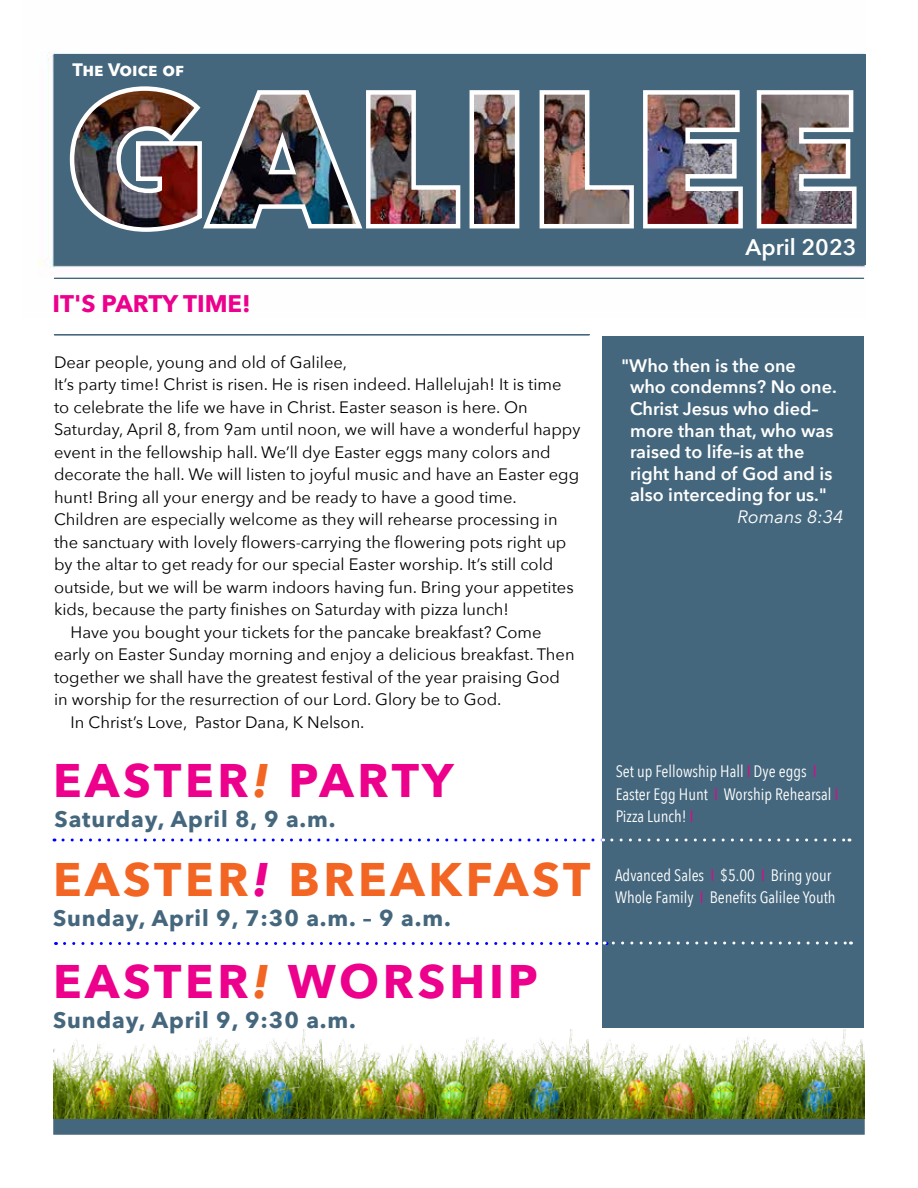
<style>
.page{position:relative;width:918px;height:1188px;background:#fff}
.page>*{position:absolute;margin:0;border:0;box-sizing:border-box;transform-origin:0 0}
.t1{font:700 46.95px "Avenir Next";letter-spacing:.08em;color:#ec008c}
.t2{font:700 46.95px "Avenir Next";letter-spacing:.08em;color:#f36523}
.t3{font:700 24px "Avenir Next";color:#ec008c}
.t4{font:700 22.5px "Avenir Next";letter-spacing:.04em;color:#45677d}
.t5{font:600 22.5px "Avenir Next";color:#fff}
.t6{font:600 18px/21.6px "Avenir Next";color:#fff}
.t7{font:700 18px "Avenir Next";color:#fff}
.t8{font:italic 18px "Avenir Next";color:#fff}
.t9{font:16.5px "Avenir Next";color:#000}
.t10{font:16.5px/22.5px "Avenir Next Condensed";color:#fff}
.s1{font-style:italic;color:#f36523}
.s2{font-style:italic;color:#ec008c}
.s3{color:#ec008c}
</style>
<div class="page">
<img style="left:39px;top:52px;width:827px;height:227px">
<svg style="left:54px;top:334px;width:536px;height:1px"></svg>
<svg style="left:54px;top:278px;width:810px;height:1px"></svg>
<div style="left:53px;top:1118px;width:812px;height:17px;background:#45677d;border:2px solid #45677d"></div>
<div style="left:603px;top:336px;width:261px;height:692px;background:#45677d"></div>
<div style="left:54px;top:54px;width:812px;height:210px;background:#45677d"></div>
<img style="left:69px;top:86px;width:788px;height:146px">
<img style="left:54px;top:1029px;width:266px;height:90px">
<img style="left:320px;top:1029px;width:267px;height:90px">
<img style="left:587px;top:1029px;width:277px;height:90px">
<svg style="left:65px;top:942px;width:542px;height:3px"></svg>
<svg style="left:613px;top:942px;width:239px;height:3px"></svg>
<svg style="left:63px;top:838px;width:541px;height:4px"></svg>
<svg style="left:612px;top:838px;width:238px;height:4px"></svg>
<p class="t7" style="left:72px;top:54px;width:113px">The Voice of</p>
<h2 class="t3" style="left:52px;top:283px;width:200px">IT'S PARTY TIME!</h2>
<p class="t9" style="left:54px;top:348px;width:295px">Dear people, young and old of Galilee,</p>
<p class="t9" style="left:54px;top:370px;width:509px">It’s party time! Christ is risen. He is risen indeed. Hallelujah! It is time</p>
<p class="t9" style="left:54px;top:393px;width:475px">to celebrate the life we have in Christ. Easter season is here. On</p>
<p class="t9" style="left:54px;top:415px;width:528px">Saturday, April 8, from 9am until noon, we will have a wonderful happy</p>
<p class="t9" style="left:54px;top:438px;width:498px">event in the fellowship hall. We’ll dye Easter eggs many colors and</p>
<p class="t9" style="left:54px;top:460px;width:527px">decorate the hall. We will listen to joyful music and have an Easter egg</p>
<p class="t9" style="left:54px;top:483px;width:464px">hunt! Bring all your energy and be ready to have a good time.</p>
<p class="t9" style="left:54px;top:505px;width:505px">Children are especially welcome as they will rehearse processing in</p>
<p class="t9" style="left:54px;top:528px;width:514px">the sanctuary with lovely flowers-carrying the flowering pots right up</p>
<p class="t9" style="left:54px;top:550px;width:501px">by the altar to get ready for our special Easter worship. It’s still cold</p>
<p class="t9" style="left:54px;top:573px;width:521px">outside, but we will be warm indoors having fun. Bring your appetites</p>
<p class="t9" style="left:54px;top:595px;width:457px">kids, because the party finishes on Saturday with pizza lunch!</p>
<p class="t9" style="left:70px;top:618px;width:473px">Have you bought your tickets for the pancake breakfast? Come</p>
<p class="t9" style="left:54px;top:640px;width:522px">early on Easter Sunday morning and enjoy a delicious breakfast. Then</p>
<p class="t9" style="left:54px;top:663px;width:507px">together we shall have the greatest festival of the year praising God</p>
<p class="t9" style="left:54px;top:685px;width:449px">in worship for the resurrection of our Lord. Glory be to God.</p>
<p class="t9" style="left:70px;top:708px;width:296px">In Christ’s Love, Pastor Dana, K Nelson.</p>
<h1 class="t1" style="left:53px;top:740px;width:402px">EASTER<span class="s1">!</span> PARTY</h1>
<h3 class="t4" style="left:55px;top:800px;width:283px">Saturday, April 8, 9 a.m.</h3>
<h1 class="t2" style="left:53px;top:839px;width:539px">EASTER<span class="s2">!</span> BREAKFAST</h1>
<h3 class="t4" style="left:53px;top:899px;width:399px">Sunday, April 9, 7:30 a.m. – 9 a.m.</h3>
<h1 class="t1" style="left:53px;top:941px;width:486px">EASTER<span class="s1">!</span> WORSHIP</h1>
<h3 class="t4" style="left:53px;top:1001px;width:305px">Sunday, April 9, 9:30 a.m.</h3>
<h3 class="t5" style="left:746px;top:228px;width:112px">April 2023</h3>
<p class="t6" style="left:630px;top:354px;width:208px;text-indent:-9px">"Who then is the one<br>who condemns? No one.<br>Christ Jesus who died– more than that, who was raised to life–is at the right hand of God and is also interceding for us."</p>
<p class="t8" style="left:738px;top:501px;width:108px">Romans 8:34</p>
<p class="t10" style="left:616px;top:759px;width:224px">Set up Fellowship Hall <span class="s3">I</span> Dye eggs <span class="s3">I<br></span>Easter Egg Hunt <span class="s3">I</span> Worship Rehearsal <span class="s3">I<br></span>Pizza Lunch! <span class="s3">I</span></p>
<p class="t10" style="left:615px;top:863px;width:222px">Advanced Sales <span class="s3">I</span> $5.00 <span class="s3">I</span> Bring your<br>Whole Family <span class="s3">I</span> Benefits Galilee Youth</p>
</div>
